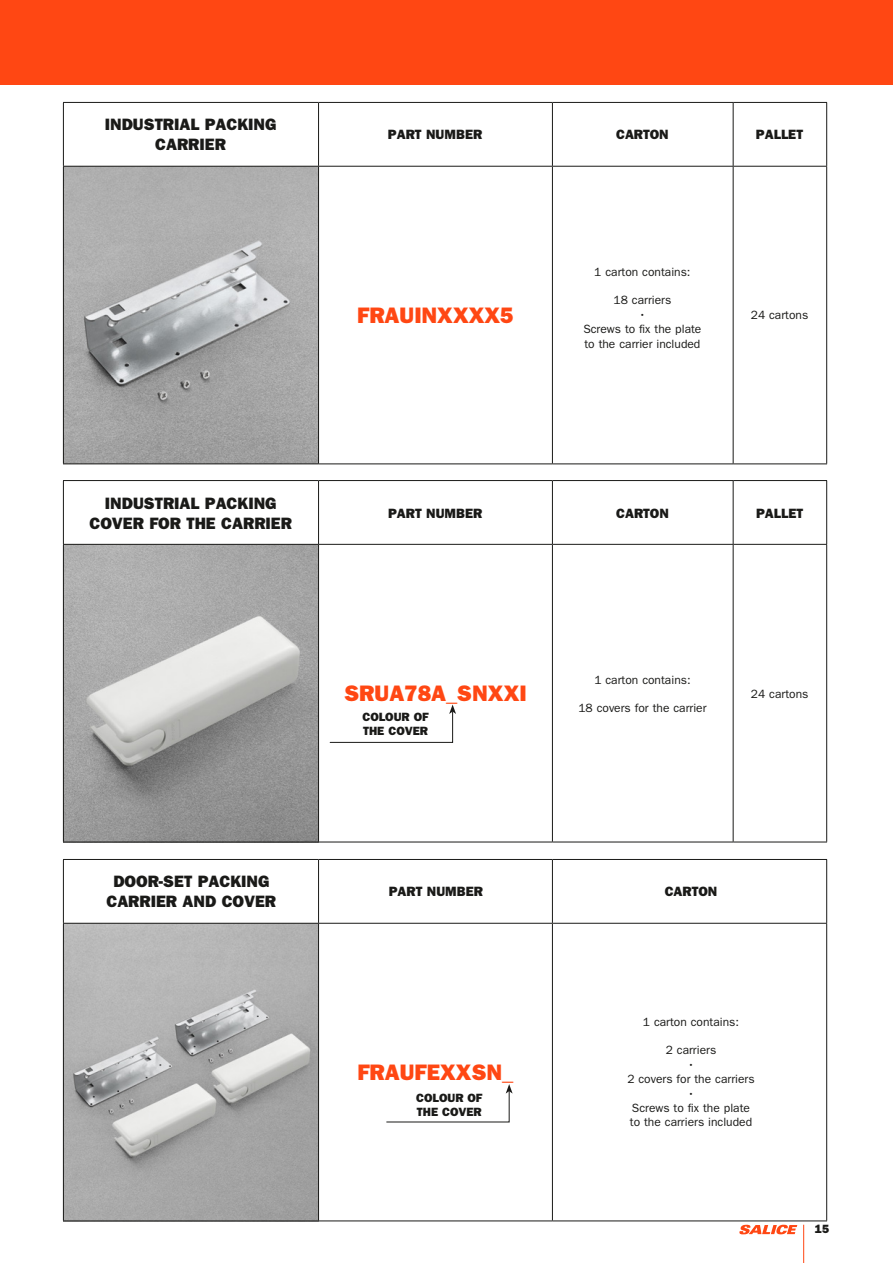
<style>
.page{position:relative;width:893px;height:1263px;background:#fff}
.page>*{position:absolute;margin:0;border:0;box-sizing:border-box;transform-origin:0 0}
.t1{font:22.5px "ITC Franklin Gothic Std Hvy";color:#ff4713}
.t2{font:16.5px/19.8px "ITC Franklin Gothic Std Hvy";color:#1a1a18;text-align:center}
.t3{font:13.5px "ITC Franklin Gothic Std Hvy";color:#1a1a18}
.t4{font:12px/14.4px "ITC Franklin Gothic Std";color:#1a1a18;text-align:center}
.t5{font:12px/14.4px "ITC Franklin Gothic Std Hvy";color:#1a1a18}
</style>
<div class="page">
<div style="left:0;top:0;width:893px;height:85px;background:#ff4713"></div>
<img style="left:64px;top:924px;width:254px;height:296px">
<img style="left:64px;top:545px;width:254px;height:297px">
<img style="left:64px;top:167px;width:254px;height:296px">
<hr style="left:63px;top:102px;width:256px;height:1px;background:#1a1a18">
<hr style="left:63px;top:103px;width:1px;height:63px;background:#1a1a18">
<hr style="left:319px;top:102px;width:233px;height:1px;background:#1a1a18">
<hr style="left:318px;top:103px;width:1px;height:63px;background:#1a1a18">
<hr style="left:552px;top:102px;width:181px;height:1px;background:#1a1a18">
<hr style="left:552px;top:103px;width:1px;height:63px;background:#1a1a18">
<hr style="left:733px;top:102px;width:94px;height:1px;background:#1a1a18">
<hr style="left:733px;top:103px;width:1px;height:63px;background:#1a1a18">
<hr style="left:826px;top:103px;width:1px;height:63px;background:#1a1a18">
<hr style="left:63px;top:166px;width:256px;height:1px;background:#1a1a18">
<hr style="left:63px;top:167px;width:1px;height:296px;background:#1a1a18">
<hr style="left:319px;top:166px;width:233px;height:1px;background:#1a1a18">
<hr style="left:318px;top:167px;width:1px;height:296px;background:#1a1a18">
<hr style="left:552px;top:166px;width:181px;height:1px;background:#1a1a18">
<hr style="left:552px;top:167px;width:1px;height:296px;background:#1a1a18">
<hr style="left:733px;top:166px;width:94px;height:1px;background:#1a1a18">
<hr style="left:733px;top:167px;width:1px;height:296px;background:#1a1a18">
<hr style="left:826px;top:167px;width:1px;height:296px;background:#1a1a18">
<hr style="left:63px;top:463px;width:256px;height:1px;background:#1a1a18">
<hr style="left:319px;top:463px;width:233px;height:1px;background:#1a1a18">
<hr style="left:552px;top:463px;width:181px;height:1px;background:#1a1a18">
<hr style="left:733px;top:463px;width:94px;height:1px;background:#1a1a18">
<svg style="left:329px;top:704px;width:127px;height:39px"></svg>
<hr style="left:63px;top:480px;width:256px;height:1px;background:#1a1a18">
<hr style="left:63px;top:481px;width:1px;height:63px;background:#1a1a18">
<hr style="left:319px;top:480px;width:233px;height:1px;background:#1a1a18">
<hr style="left:318px;top:481px;width:1px;height:63px;background:#1a1a18">
<hr style="left:552px;top:480px;width:181px;height:1px;background:#1a1a18">
<hr style="left:552px;top:481px;width:1px;height:63px;background:#1a1a18">
<hr style="left:733px;top:480px;width:94px;height:1px;background:#1a1a18">
<hr style="left:733px;top:481px;width:1px;height:63px;background:#1a1a18">
<hr style="left:826px;top:481px;width:1px;height:63px;background:#1a1a18">
<hr style="left:63px;top:544px;width:256px;height:1px;background:#1a1a18">
<hr style="left:63px;top:545px;width:1px;height:297px;background:#1a1a18">
<hr style="left:319px;top:544px;width:233px;height:1px;background:#1a1a18">
<hr style="left:318px;top:545px;width:1px;height:297px;background:#1a1a18">
<hr style="left:552px;top:544px;width:181px;height:1px;background:#1a1a18">
<hr style="left:552px;top:545px;width:1px;height:297px;background:#1a1a18">
<hr style="left:733px;top:544px;width:94px;height:1px;background:#1a1a18">
<hr style="left:733px;top:545px;width:1px;height:297px;background:#1a1a18">
<hr style="left:826px;top:545px;width:1px;height:297px;background:#1a1a18">
<hr style="left:63px;top:842px;width:256px;height:1px;background:#1a1a18">
<hr style="left:319px;top:842px;width:233px;height:1px;background:#1a1a18">
<hr style="left:552px;top:842px;width:181px;height:1px;background:#1a1a18">
<hr style="left:733px;top:842px;width:94px;height:1px;background:#1a1a18">
<hr style="left:63px;top:859px;width:256px;height:1px;background:#1a1a18">
<hr style="left:63px;top:860px;width:1px;height:63px;background:#1a1a18">
<hr style="left:319px;top:859px;width:233px;height:1px;background:#1a1a18">
<hr style="left:318px;top:860px;width:1px;height:63px;background:#1a1a18">
<hr style="left:552px;top:859px;width:275px;height:1px;background:#1a1a18">
<hr style="left:552px;top:860px;width:1px;height:63px;background:#1a1a18">
<hr style="left:826px;top:860px;width:1px;height:63px;background:#1a1a18">
<hr style="left:63px;top:923px;width:256px;height:1px;background:#1a1a18">
<hr style="left:63px;top:924px;width:1px;height:296px;background:#1a1a18">
<hr style="left:319px;top:923px;width:233px;height:1px;background:#1a1a18">
<hr style="left:318px;top:924px;width:1px;height:296px;background:#1a1a18">
<hr style="left:552px;top:923px;width:275px;height:1px;background:#1a1a18">
<hr style="left:552px;top:924px;width:1px;height:296px;background:#1a1a18">
<hr style="left:826px;top:924px;width:1px;height:296px;background:#1a1a18">
<hr style="left:63px;top:1220px;width:256px;height:1px;background:#1a1a18">
<hr style="left:319px;top:1220px;width:233px;height:1px;background:#1a1a18">
<hr style="left:552px;top:1220px;width:275px;height:1px;background:#1a1a18">
<svg style="left:386px;top:1084px;width:127px;height:39px"></svg>
<hr style="left:803px;top:1225px;width:1px;height:38px;background:#ff4713">
<svg style="left:739px;top:1225px;width:58px;height:9px"></svg>
<h2 class="t2" style="left:105px;top:114px;width:173px">INDUSTRIAL PACKING<br>CARRIER</h2>
<p class="t3" style="left:388px;top:126px;width:96px">PART NUMBER</p>
<p class="t3" style="left:616px;top:126px;width:54px">CARTON</p>
<p class="t3" style="left:756px;top:126px;width:49px">PALLET</p>
<h1 class="t1" style="left:357px;top:302px;width:158px">FRAUINXXXX5</h1>
<p class="t4" style="left:594px;top:264px;width:98px">1 carton contains:</p>
<p class="t4" style="left:583px;top:293px;width:120px">18 carriers<br>•<br>Screws to fix the plate to the carrier included</p>
<p class="t4" style="left:751px;top:308px;width:59px">24 cartons</p>
<h2 class="t2" style="left:89px;top:493px;width:204px">INDUSTRIAL PACKING<br>COVER FOR THE CARRIER</h2>
<p class="t3" style="left:388px;top:505px;width:96px">PART NUMBER</p>
<p class="t3" style="left:616px;top:505px;width:54px">CARTON</p>
<p class="t3" style="left:756px;top:505px;width:49px">PALLET</p>
<h1 class="t1" style="left:344px;top:680px;width:184px">SRUA78A_SNXXI</h1>
<p class="t5" style="left:362px;top:709px;width:68px">COLOUR OF<br>THE COVER</p>
<p class="t4" style="left:594px;top:672px;width:98px">1 carton contains:</p>
<p class="t4" style="left:578px;top:701px;width:130px">18 covers for the carrier</p>
<p class="t4" style="left:751px;top:687px;width:59px">24 cartons</p>
<h2 class="t2" style="left:107px;top:871px;width:171px">DOOR-SET PACKING<br>CARRIER AND COVER</h2>
<p class="t3" style="left:389px;top:883px;width:96px">PART NUMBER</p>
<p class="t3" style="left:665px;top:883px;width:54px">CARTON</p>
<h1 class="t1" style="left:357px;top:1059px;width:158px">FRAUFEXXSN_</h1>
<p class="t5" style="left:416px;top:1090px;width:68px">COLOUR OF<br>THE COVER</p>
<p class="t4" style="left:643px;top:1014px;width:98px">1 carton contains:</p>
<p class="t4" style="left:627px;top:1043px;width:129px">2 carriers<br>•<br>2 covers for the carriers •<br>Screws to fix the plate to the carriers included</p>
<p class="t5" style="left:815px;top:1222px;width:16px">15</p>
</div>
